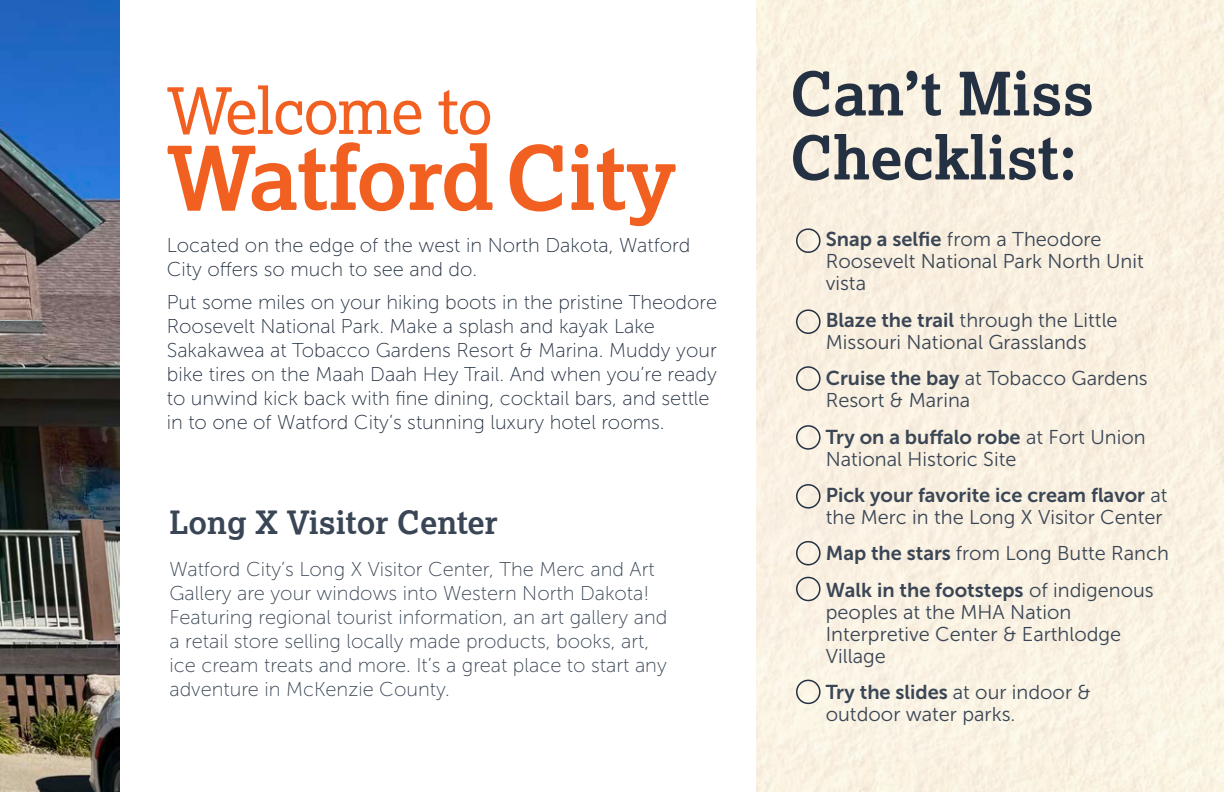
<style>
.page{position:relative;width:1224px;height:792px;background:#fff}
.page>*{position:absolute;margin:0;border:0;box-sizing:border-box;transform-origin:0 0}
.t1{font:700 88px "Lexia";color:#f26021}
.t2{font:64px "Lexia";letter-spacing:-.02em;color:#f26021}
.t3{font:700 60px/64px "Lexia";color:#243142}
.t4{font:700 32px "Lexia";color:#3a4655}
.t5{font:20px/22px "Museo Sans 300";color:#3a4655}
.t6{font:20px/24px "Museo Sans 100";color:#243142}
.t7{font:20px/24px "Museo Sans 100";color:#3a4655}
.s1{font-family:"Museo Sans 700"}
</style>
<div class="page">
<img style="left:0;top:0;width:119px;height:792px">
<div style="left:757px;top:0;width:467px;height:792px;background:#f9f1e1"></div>
<div style="left:796px;top:228px;width:25px;height:25px;border:2px solid #243142;border-radius:50%"></div>
<div style="left:796px;top:309px;width:25px;height:25px;border:2px solid #243142;border-radius:50%"></div>
<div style="left:796px;top:366px;width:25px;height:25px;border:2px solid #243142;border-radius:50%"></div>
<div style="left:796px;top:425px;width:25px;height:25px;border:2px solid #243142;border-radius:50%"></div>
<div style="left:796px;top:484px;width:25px;height:25px;border:2px solid #243142;border-radius:50%"></div>
<div style="left:796px;top:541px;width:25px;height:24px;border:2px solid #243142;border-radius:50%"></div>
<div style="left:796px;top:577px;width:25px;height:24px;border:2px solid #243142;border-radius:50%"></div>
<div style="left:796px;top:680px;width:25px;height:24px;border:2px solid #243142;border-radius:50%"></div>
<p class="t2" style="left:167px;top:70px;width:327px">Welcome to</p>
<p class="t1" style="left:167px;top:123px;width:511px">WatfordCity</p>
<p class="t6" style="left:167px;top:233px;width:525px">Located on the edge of the west in North Dakota, Watford<br>City offers so much to see and do.</p>
<p class="t6" style="left:167px;top:290px;width:552px">Put some miles on your hiking boots in the pristine Theodore Roosevelt National Park. Make a splash and kayak Lake Sakakawea at Tobacco Gardens Resort &amp; Marina. Muddy your bike tires on the Maah Daah Hey Trail. And when you’re ready to unwind kick back with fine dining, cocktail bars, and settle in to one of Watford City’s stunning luxury hotel rooms.</p>
<p class="t4" style="left:169px;top:502px;width:330px">Long X Visitor Center</p>
<p class="t7" style="left:169px;top:557px;width:499px">Watford City’s Long X Visitor Center, The Merc and Art Gallery are your windows into Western North Dakota!<br>Featuring regional tourist information, an art gallery and a retail store selling locally made products, books, art, ice cream treats and more. It’s a great place to start any adventure in McKenzie County.</p>
<p class="t3" style="left:790px;top:60px;width:306px">Can’t Miss<br>Checklist:</p>
<p class="t5" style="left:826px;top:229px;width:320px"><span class="s1">Snap a selfie</span> from a Theodore<br>Roosevelt National Park North Unit vista</p>
<p class="t5" style="left:826px;top:309px;width:293px"><span class="s1">Blaze the trail</span> through the Little<br>Missouri National Grasslands</p>
<p class="t5" style="left:826px;top:368px;width:323px"><span class="s1">Cruise the bay</span> at Tobacco Gardens<br>Resort &amp; Marina</p>
<p class="t5" style="left:826px;top:426px;width:321px"><span class="s1">Try on a buffalo robe</span> at Fort Union<br>National Historic Site</p>
<p class="t5" style="left:826px;top:484px;width:343px"><span class="s1">Pick your favorite ice cream flavor</span> at the Merc in the Long X Visitor Center</p>
<p class="t5" style="left:826px;top:543px;width:345px"><span class="s1">Map the stars</span> from Long Butte Ranch</p>
<p class="t5" style="left:826px;top:579px;width:329px"><span class="s1">Walk in the footsteps</span> of indigenous peoples at the MHA Nation<br>Interpretive Center &amp; Earthlodge<br>Village</p>
<p class="t5" style="left:826px;top:682px;width:267px"><span class="s1">Try the slides</span> at our indoor &amp; outdoor water parks.</p>
</div>
